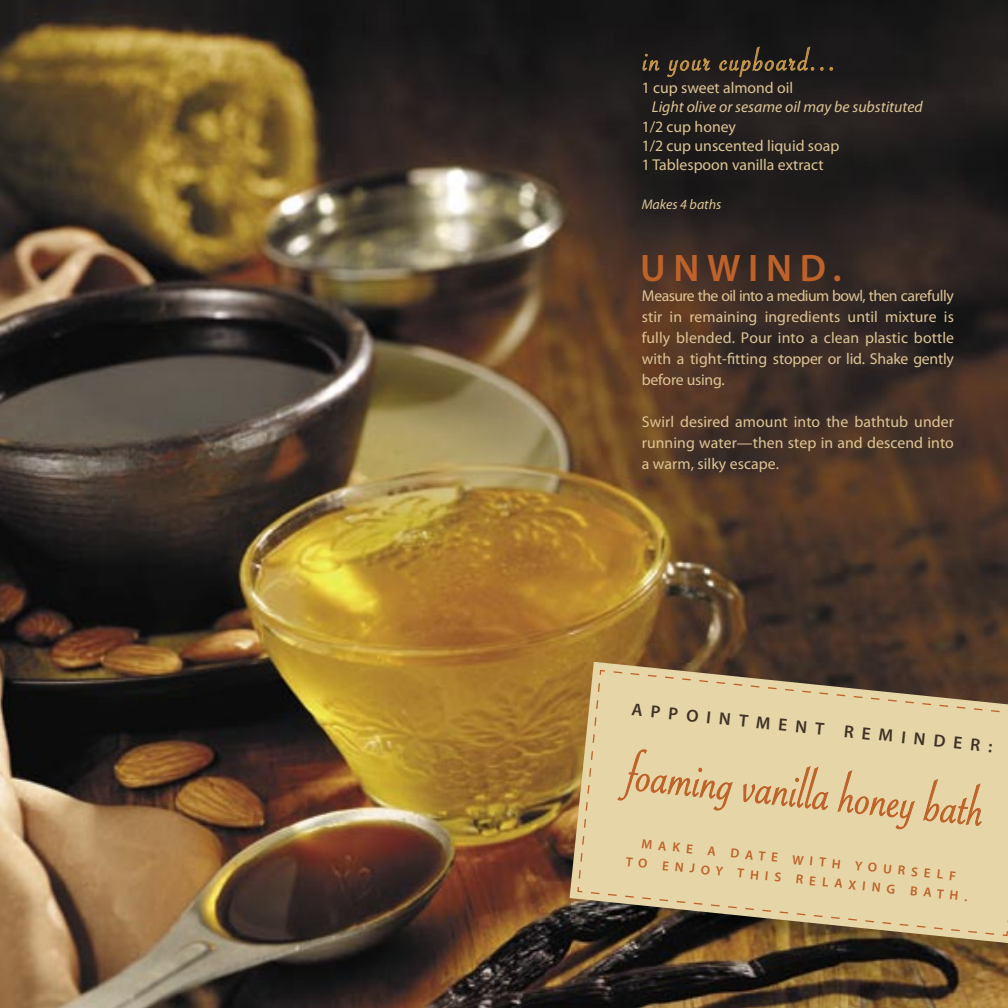
<style>
.page{position:relative;width:1008px;height:1008px;background:#fff}
.page>*{position:absolute;margin:0;border:0;box-sizing:border-box;transform-origin:0 0}
.t1{font:59.5px "Savoye Let Plain";color:#be622a;scale:.85 1}
.t2{font:600 38.5px "Myriad Pro";letter-spacing:.2em;color:#be622a}
.t3{font:33.25px "Savoye Let Plain";letter-spacing:.05em;color:#c49749}
.t4{font:600 17.5px "Myriad Pro";color:#3f3226}
.t5{font:15.75px/21px "Myriad Pro";color:#dec494;text-align:justify}
.t6{font:italic 15.75px "Myriad Pro";color:#dec494}
.t7{font:italic 14px "Myriad Pro";color:#dec494}
.t8{font:600 13.12px/19.2px "Myriad Pro";color:#be622a;text-align:center}
</style>
<div class="page">
<img style="left:0;top:0;width:1008px;height:1008px">
<img style="left:571px;top:944px;width:437px;height:23px">
<svg style="left:570px;top:662px;width:438px;height:282px;background:#695131"></svg>
<svg style="left:577px;top:670px;width:431px;height:266px;background:#cebd92"></svg>
<svg style="left:616px;top:746px;width:118px;height:66px;background:#e1c999"></svg>
<svg style="left:741px;top:764px;width:90px;height:47px;background:#dfc392"></svg>
<svg style="left:837px;top:768px;width:79px;height:63px;background:#e1c898"></svg>
<svg style="left:922px;top:777px;width:65px;height:52px;background:#dfc393"></svg>
<svg style="left:643px;top:54px;width:17px;height:17px"></svg>
<svg style="left:667px;top:58px;width:45px;height:19px"></svg>
<svg style="left:719px;top:46px;width:95px;height:31px;background:#372e21"></svg>
<svg style="left:820px;top:67px;width:13px;height:4px"></svg>
<h3 class="t3" style="left:643px;top:46px;width:195px">in your cupboard...</h3>
<p class="t5" style="left:642px;top:78px;width:153px">1 cup sweet almond oil</p>
<p class="t6" style="left:652px;top:99px;width:273px">Light olive or sesame oil may be substituted</p>
<p class="t5" style="left:642px;top:117px;width:199px;line-height:19.2px;text-align:left">1/2 cup honey<br>1/2 cup unscented liquid soap<br>1 Tablespoon vanilla extract</p>
<p class="t7" style="left:642px;top:196px;width:81px">Makes 4 baths</p>
<h2 class="t2" style="left:640px;top:247px;width:203px">UNWIND.</h2>
<p class="t5" style="left:642px;top:286px;width:314px">Measure the oil into a medium bowl, then carefully stir in remaining ingredients until mixture is fully blended. Pour into a clean plastic bottle with a tight-fitting stopper or lid. Shake gently before using.</p>
<p class="t5" style="left:642px;top:412px;width:314px">Swirl desired amount into the bathtub under running water—then step in and descend into a warm, silky escape.</p>
<p class="t4" style="left:633px;top:699px;width:364px;rotate:6deg">APPOINTMENT REMINDER:</p>
<h1 class="t1" style="left:632px;top:747px;width:421px;rotate:6deg">foaming vanilla honey bath</h1>
<p class="t8" style="left:629px;top:833px;width:345px;rotate:6deg">MAKE A DATE WITH YOURSELF<br>TO ENJOY THIS RELAXING BATH.</p>
</div>
